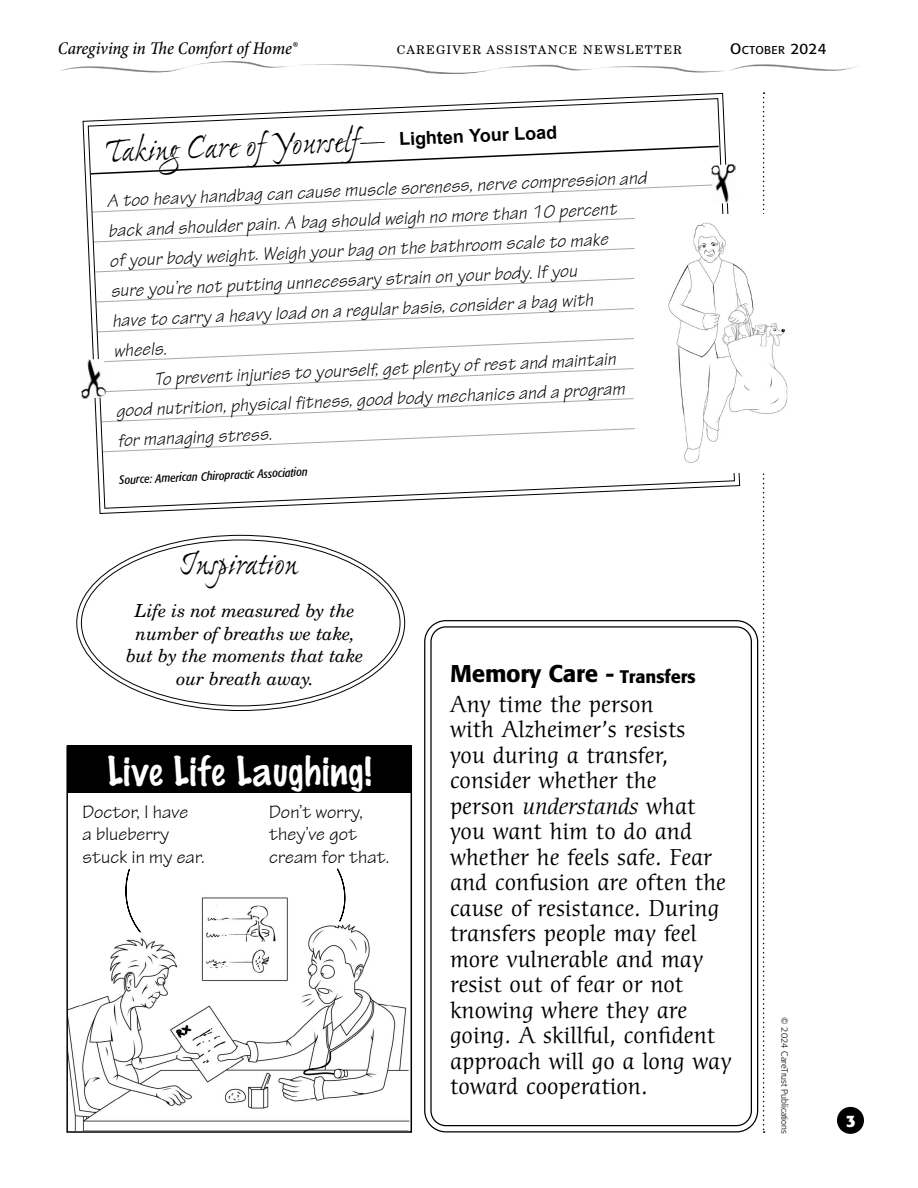
<style>
.page{position:relative;width:918px;height:1188px;background:#fff}
.page>*{position:absolute;margin:0;border:0;box-sizing:border-box;transform-origin:0 0}
.t1{font:36px "Ex Ponto Pro";letter-spacing:-.01em;color:#000}
.t2{font:100 36px "Marker Felt";letter-spacing:.02em;color:#fff}
.t3{font:24px "Formata OTF Md";letter-spacing:-.01em;color:#000}
.t4{font:22.5px/25.5px "Cerigo Std";letter-spacing:.005em;color:#000}
.t5{font:italic 19.5px/30px "Tekton";color:#000}
.t6{font:19.5px/22.5px "Tekton";letter-spacing:.01em;color:#000}
.t7{font:italic 18px/22.5px "New Century Schlbk LT Std";letter-spacing:-.01em;color:#000;text-align:center}
.t8{font:italic 500 condensed 18px "Minion Pro";letter-spacing:-.005em;color:#000}
.t9{font:700 18px "Arial";color:#000}
.t10{font:18px "Formata OTF Md";letter-spacing:-.01em;color:#000}
.t11{font:700 16.5px "Formata OTF";color:#fff}
.t12{font:italic 12px "Formata OTF Cn";color:#000}
.t13{font:12px "New Century Schlbk LT Std";letter-spacing:.1em;color:#000}
.t14{font:11.25px "Formata OTF";letter-spacing:.035em;color:#000}
.t15{font:9px "Formata OTF Lt";color:#000}
.s1{font-size:15px}
.s2{font-style:italic}
</style>
<div class="page">
<div style="left:67px;top:746px;width:345px;height:47px;background:#000"></div>
<img style="left:69px;top:891px;width:340px;height:239px">
<div style="left:66px;top:746px;width:346px;height:387px;border:2px solid #000"></div>
<svg style="left:337px;top:868px;width:8px;height:53px"></svg>
<svg style="left:125px;top:869px;width:16px;height:63px"></svg>
<svg style="left:763px;top:92px;width:2px;height:1041px"></svg>
<div style="left:837px;top:1107px;width:27px;height:27px;background:#000;border-radius:50%"></div>
<img style="left:741px;top:64px;width:116px;height:7px">
<svg style="left:60px;top:61px;width:681px;height:453px"></svg>
<svg style="left:87px;top:98px;width:649px;height:411px"></svg>
<img style="left:711px;top:164px;width:26px;height:40px">
<svg style="left:88px;top:145px;width:632px;height:30px"></svg>
<img style="left:80px;top:359px;width:26px;height:40px">
<div style="left:99px;top:389px;width:6px;height:7px;background:#fff;border-radius:50%"></div>
<div style="left:647px;top:215px;width:153px;height:257px;background:#fff"></div>
<img style="left:668px;top:222px;width:120px;height:241px">
<p class="t8" style="left:58px;top:37px;width:241px">Caregiving in The Comfort of Home®</p>
<p class="t13" style="left:397px;top:42px;width:287px">CAREGIVER ASSISTANCE NEWSLETTER</p>
<p class="t14" style="left:730px;top:43px;width:98px"><span class="s1">O</span>CTOBER <span class="s1">2024</span></p>
<h1 class="t1" style="left:104px;top:128px;width:282px;rotate:-2deg">Taking Care of Yourself—</h1>
<p class="t9" style="left:399px;top:127px;width:160px;rotate:-2deg">Lighten Your Load</p>
<p class="t5" style="left:106px;top:184px;width:541px;rotate:-2deg">A too heavy handbag can cause muscle soreness, nerve compression and back and shoulder pain. A bag should weigh no more than 10 percent<br>of your body weight. Weigh your bag on the bathroom scale to make<br>sure you’re not putting unnecessary strain on your body. If you<br>have to carry a heavy load on a regular basis, consider a bag with</p>
<p class="t5" style="left:153px;top:335px;width:463px;line-height:28px;text-indent:-40px;rotate:-2deg">wheels.<br>To prevent injuries to yourself, get plenty of rest and maintain</p>
<p class="t5" style="left:116px;top:393px;width:511px;line-height:31.3px;rotate:-2deg">good nutrition, physical fitness, good body mechanics and a program for managing stress.</p>
<p class="t12" style="left:119px;top:472px;width:190px;rotate:-2deg">Source: American Chiropractic Association</p>
<h1 class="t1" style="left:178px;top:542px;width:121px">Inspiration</h1>
<p class="t7" style="left:126px;top:600px;width:239px">Life is not measured by the number of breaths we take, but by the moments that take our breath away.</p>
<h1 class="t2" style="left:107px;top:754px;width:266px">Live Life Laughing!</h1>
<p class="t6" style="left:269px;top:801px;width:122px">Don’t worry, they’ve got cream for that.</p>
<p class="t6" style="left:83px;top:801px;width:124px">Doctor, I have<br>a blueberry stuck in my ear.</p>
<p class="t3" style="left:450px;top:659px;width:166px">Memory Care -</p>
<p class="t4" style="left:450px;top:692px;width:283px">Any time the person<br>with Alzheimer’s resists<br>you during a transfer, consider whether the<br>person <span class="s2">understands</span> what you want him to do and whether he feels safe. Fear and confusion are often the cause of resistance. During transfers people may feel more vulnerable and may resist out of fear or not knowing where they are going. A skillful, confident approach will go a long way toward cooperation.</p>
<p class="t10" style="left:620px;top:666px;width:78px">Transfers</p>
<p class="t15" style="left:790px;top:1017px;width:118px;rotate:90deg">© 2024 CareTrust Publications</p>
<p class="t11" style="left:846px;top:1111px;width:11px">3</p>
</div>
